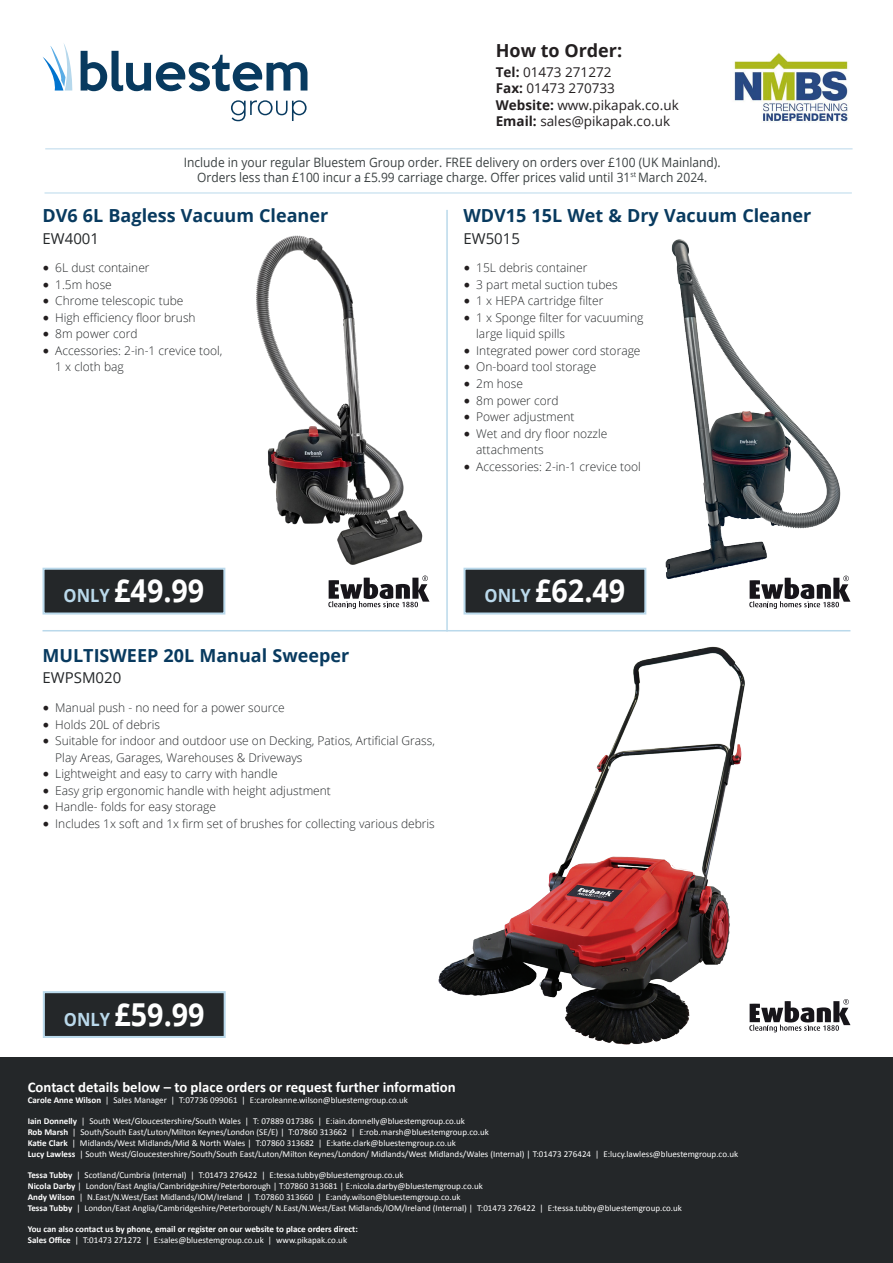
<style>
.page{position:relative;width:893px;height:1263px;background:#fff}
.page>*{position:absolute;margin:0;border:0;box-sizing:border-box;transform-origin:0 0}
.t1{font:700 31.5px "Open Sans";color:#fff;scale:.91 1}
.t2{font:700 18px "Open Sans";color:#083a5f}
.t3{font:700 18px "Open Sans";color:#231f20}
.t4{font:15px "Open Sans";color:#242729}
.t5{font:700 14.85px "Calibri";color:#fff}
.t6{font:13.5px "Open Sans";color:#231f20}
.t7{font:12.9px/14.4px "Open Sans";color:#3b4142;text-align:center;scale:.93 1}
.t8{font:300 12px/16.5px "Open Sans";color:#242729}
.t9{font:9px "Calibri";color:#fff}
.t10{font:700 9px/10.8px "Calibri";color:#fff}
.s1{font-weight:700}
.s2{font-family:"Minion Pro";font-weight:400;font-size:18px;color:#231f20}
.s3{font-size:18.15px;color:#bad9eb}
.s4{font-weight:400}
</style>
<div class="page">
<svg style="left:43px;top:43px;width:30px;height:48px"></svg>
<svg style="left:81px;top:51px;width:226px;height:40px"></svg>
<svg style="left:231px;top:100px;width:76px;height:21px"></svg>
<hr style="left:45px;top:148px;width:808px;height:1px;background:#bad9eb">
<hr style="left:45px;top:193px;width:807px;height:1px;background:#bad9eb">
<img style="left:734px;top:52px;width:115px;height:71px">
<div style="left:0;top:1058px;width:893px;height:205px;background:#242729"></div>
<div style="left:43px;top:568px;width:182px;height:46px;background:#242729;border:2px solid #bad9eb"></div>
<hr style="left:43px;top:630px;width:807px;height:1px;background:#bad9eb">
<hr style="left:446px;top:210px;width:2px;height:421px;background:#bad9eb">
<div style="left:463px;top:568px;width:183px;height:46px;background:#242729;border:2px solid #bad9eb"></div>
<div style="left:43px;top:991px;width:183px;height:47px;background:#242729;border:2px solid #bad9eb"></div>
<img style="left:256px;top:235px;width:167px;height:330px">
<img style="left:665px;top:239px;width:182px;height:340px">
<img style="left:438px;top:646px;width:307px;height:399px">
<svg style="left:749px;top:999px;width:101px;height:33px"></svg>
<svg style="left:328px;top:575px;width:101px;height:34px"></svg>
<svg style="left:749px;top:576px;width:101px;height:33px"></svg>
<p class="t3" style="left:496px;top:38px;width:128px">How to Order:</p>
<p class="t6" style="left:496px;top:63px;width:117px"><span class="s1">Tel:</span> 01473 271272</p>
<p class="t6" style="left:496px;top:79px;width:121px"><span class="s1">Fax:</span> 01473 270733</p>
<p class="t6" style="left:496px;top:96px;width:184px"><span class="s1">Website:</span> www.pikapak.co.uk</p>
<p class="t6" style="left:496px;top:112px;width:176px"><span class="s1">Email:</span> sales@pikapak.co.uk</p>
<p class="t7" style="left:184px;top:155px;width:579px">Include in your regular Bluestem Group order. FREE delivery on orders over £100 (UK Mainland).<br>Orders less than £100 incur a £5.99 carriage charge. Offer prices valid until 31<sup>st</sup> March 2024.</p>
<p class="t2" style="left:43px;top:203px;width:287px">DV6 6L Bagless Vacuum Cleaner</p>
<p class="t4" style="left:43px;top:228px;width:58px">EW4001</p>
<p class="t8" style="left:43px;top:260px;width:109px"><span class="s2">•</span> 6L dust container</p>
<p class="t8" style="left:43px;top:276px;width:71px"><span class="s2">•</span> 1.5m hose</p>
<p class="t8" style="left:43px;top:293px;width:143px"><span class="s2">•</span> Chrome telescopic tube</p>
<p class="t8" style="left:43px;top:309px;width:155px"><span class="s2">•</span> High efficiency floor brush</p>
<p class="t8" style="left:43px;top:326px;width:97px"><span class="s2">•</span> 8m power cord</p>
<p class="t8" style="left:55px;top:342px;width:169px;text-indent:-13px"><span class="s2">•</span> Accessories: 2-in-1 crevice tool,<br>1 x cloth bag</p>
<p class="t2" style="left:463px;top:203px;width:349px">WDV15 15L Wet &amp; Dry Vacuum Cleaner</p>
<p class="t4" style="left:463px;top:228px;width:58px">EW5015</p>
<p class="t8" style="left:463px;top:260px;width:125px"><span class="s2">•</span> 15L debris container</p>
<p class="t8" style="left:463px;top:276px;width:156px"><span class="s2">•</span> 3 part metal suction tubes</p>
<p class="t8" style="left:463px;top:293px;width:141px"><span class="s2">•</span> 1 x HEPA cartridge filter</p>
<p class="t8" style="left:476px;top:309px;width:169px;text-indent:-13px"><span class="s2">•</span> 1 x Sponge filter for vacuuming large liquid spills</p>
<p class="t8" style="left:463px;top:342px;width:179px"><span class="s2">•</span> Integrated power cord storage</p>
<p class="t8" style="left:463px;top:359px;width:134px"><span class="s2">•</span> On-board tool storage</p>
<p class="t8" style="left:463px;top:375px;width:61px"><span class="s2">•</span> 2m hose</p>
<p class="t8" style="left:463px;top:392px;width:97px"><span class="s2">•</span> 8m power cord</p>
<p class="t8" style="left:463px;top:408px;width:113px"><span class="s2">•</span> Power adjustment</p>
<p class="t8" style="left:476px;top:425px;width:133px;text-indent:-13px"><span class="s2">•</span> Wet and dry floor nozzle attachments</p>
<p class="t8" style="left:463px;top:458px;width:179px"><span class="s2">•</span> Accessories: 2-in-1 crevice tool</p>
<p class="t1" style="left:64px;top:569px;width:156px"><span class="s3">ONLY</span> £49.99</p>
<p class="t2" style="left:43px;top:643px;width:308px">MULTISWEEP 20L Manual Sweeper</p>
<p class="t4" style="left:43px;top:667px;width:80px">EWPSM020</p>
<p class="t8" style="left:43px;top:699px;width:244px"><span class="s2">•</span> Manual push - no need for a power source</p>
<p class="t8" style="left:43px;top:716px;width:119px"><span class="s2">•</span> Holds 20L of debris</p>
<p class="t8" style="left:55px;top:732px;width:381px;text-indent:-13px"><span class="s2">•</span> Suitable for indoor and outdoor use on Decking, Patios, Artificial Grass,<br>Play Areas, Garages, Warehouses &amp; Driveways</p>
<p class="t8" style="left:43px;top:765px;width:237px"><span class="s2">•</span> Lightweight and easy to carry with handle</p>
<p class="t8" style="left:43px;top:782px;width:290px"><span class="s2">•</span> Easy grip ergonomic handle with height adjustment</p>
<p class="t8" style="left:43px;top:798px;width:175px"><span class="s2">•</span> Handle- folds for easy storage</p>
<p class="t8" style="left:43px;top:815px;width:394px"><span class="s2">•</span> Includes 1x soft and 1x firm set of brushes for collecting various debris</p>
<p class="t1" style="left:485px;top:569px;width:156px"><span class="s3">ONLY</span> £62.49</p>
<p class="t1" style="left:64px;top:992px;width:156px"><span class="s3">ONLY</span> £59.99</p>
<p class="t5" style="left:28px;top:1076px;width:429px">Contact details below – to place orders or request further information</p>
<p class="t9" style="left:28px;top:1093px;width:382px"><span class="s1">Carole Anne Wilson</span> | Sales Manager | T:07736 099061 | E:caroleanne.wilson@bluestemgroup.co.uk</p>
<p class="t9" style="left:28px;top:1115px;width:439px"><span class="s1">Iain Donnelly</span> | South West/Gloucestershire/South Wales | T: 07889 017386 | E:iain.donnelly@bluestemgroup.co.uk</p>
<p class="t9" style="left:28px;top:1126px;width:463px"><span class="s1">Rob Marsh</span> | South/South East/Luton/Milton Keynes/London (SE/E) | T:07860 313662 | E:rob.marsh@bluestemgroup.co.uk</p>
<p class="t9" style="left:28px;top:1137px;width:430px"><span class="s1">Katie Clark</span> | Midlands/West Midlands/Mid &amp; North Wales | T:07860 313682 | E:katie.clark@bluestemgroup.co.uk</p>
<p class="t9" style="left:28px;top:1147px;width:712px"><span class="s1">Lucy Lawless</span> | South West/Gloucestershire/South/South East/Luton/Milton Keynes/London/ Midlands/West Midlands/Wales (Internal) | T:01473 276424 | E:lucy.lawless@bluestemgroup.co.uk</p>
<p class="t9" style="left:28px;top:1169px;width:377px"><span class="s1">Tessa Tubby</span> | Scotland/Cumbria (Internal) | T:01473 276422 | E:tessa.tubby@bluestemgroup.co.uk</p>
<p class="t9" style="left:28px;top:1180px;width:457px"><span class="s1">Nicola Darby</span> | London/East Anglia/Cambridgeshire/Peterborough | T:07860 313681 | E:nicola.darby@bluestemgroup.co.uk</p>
<p class="t9" style="left:28px;top:1191px;width:434px"><span class="s1">Andy Wilson</span> | N.East/N.West/East Midlands/IOM/Ireland | T:07860 313660 | E:andy.wilson@bluestemgroup.co.uk</p>
<p class="t9" style="left:28px;top:1201px;width:656px"><span class="s1">Tessa Tubby</span> | London/East Anglia/Cambridgeshire/Peterborough/ N.East/N.West/East Midlands/IOM/Ireland (Internal) | T:01473 276422 | E:tessa.tubby@bluestemgroup.co.uk</p>
<p class="t10" style="left:28px;top:1224px;width:332px">You can also contact us by phone, email or register on our website to place orders direct:<br>Sales Office <span class="s4">| T:01473 271272 | E:sales@bluestemgroup.co.uk | www.pikapak.co.uk</span></p>
</div>
